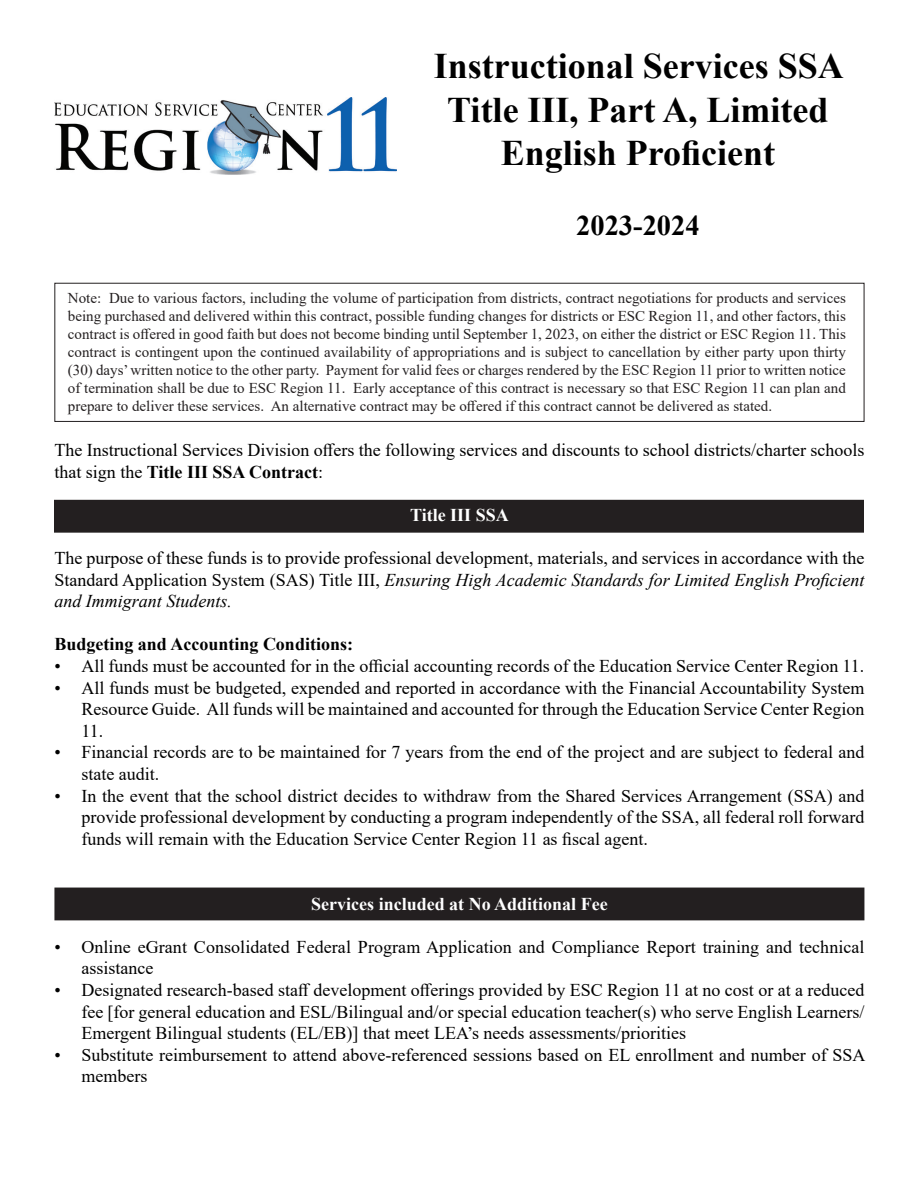
<style>
.page{position:relative;width:918px;height:1188px;background:#fff}
.page>*{position:absolute;margin:0;border:0;box-sizing:border-box;transform-origin:0 0}
.t1{font:700 36px "Times New Roman";color:#000}
.t2{font:700 28.5px "Times New Roman";color:#000}
.footnote_text{font:18px/21.6px "Times New Roman";color:#000}
.Body_Text{font:700 18px "Times New Roman";color:#fff}
.Body_Text_2{font:700 18px "Times New Roman";color:#000}
.t3{font:15px/18px "Times New Roman";color:#231f20;text-align:justify}
.s1{font-weight:700}
.s2{font-style:italic}
</style>
<div class="page">
<div style="left:55px;top:888px;width:809px;height:32px;background:#231f20"></div>
<div style="left:55px;top:501px;width:808px;height:31px;background:#231f20"></div>
<div style="left:54px;top:500px;width:810px;height:33px;border:2px solid #231f20"></div>
<img style="left:54px;top:97px;width:343px;height:77px">
<div style="left:54px;top:283px;width:810px;height:139px;border:1px solid #231f20"></div>
<p class="t1" style="left:434px;top:40px;width:412px">Instructional Services SSA</p>
<p class="t1" style="left:447px;top:84px;width:383px">Title III, Part A, Limited</p>
<p class="t1" style="left:501px;top:127px;width:276px">English Proficient</p>
<p class="t2" style="left:576px;top:205px;width:125px">2023-2024</p>
<p class="t3" style="left:68px;top:289px;width:779px">Note: Due to various factors, including the volume of participation from districts, contract negotiations for products and services being purchased and delivered within this contract, possible funding changes for districts or ESC Region 11, and other factors, this contract is offered in good faith but does not become binding until September 1, 2023, on either the district or ESC Region 11. This contract is contingent upon the continued availability of appropriations and is subject to cancellation by either party upon thirty (30) days’ written notice to the other party. Payment for valid fees or charges rendered by the ESC Region 11 prior to written notice of termination shall be due to ESC Region 11. Early acceptance of this contract is necessary so that ESC Region 11 can plan and prepare to deliver these services. An alternative contract may be offered if this contract cannot be delivered as stated.</p>
<p class="footnote_text" style="left:54px;top:439px;width:812px">The Instructional Services Division offers the following services and discounts to school districts/charter schools that sign the <span class="s1">Title III SSA Contract</span>:</p>
<p class="Body_Text" style="left:410px;top:502px;width:100px">Title III SSA</p>
<p class="footnote_text" style="left:54px;top:547px;width:812px;text-align:justify">The purpose of these funds is to provide professional development, materials, and services in accordance with the Standard Application System (SAS) Title III, <span class="s2">Ensuring High Academic Standards for Limited English Proficient and Immigrant Students.</span></p>
<p class="Body_Text_2" style="left:54px;top:631px;width:300px">Budgeting and Accounting Conditions:</p>
<p class="footnote_text" style="left:54px;top:655px;width:812px">• All funds must be accounted for in the official accounting records of the Education Service Center Region 11.</p>
<p class="footnote_text" style="left:81px;top:676px;width:785px;text-align:justify;text-indent:-27px">• All funds must be budgeted, expended and reported in accordance with the Financial Accountability System Resource Guide. All funds will be maintained and accounted for through the Education Service Center Region 11.</p>
<p class="footnote_text" style="left:81px;top:741px;width:785px;text-indent:-27px">• Financial records are to be maintained for 7 years from the end of the project and are subject to federal and state audit.</p>
<p class="footnote_text" style="left:81px;top:784px;width:785px;text-align:justify;text-indent:-27px">• In the event that the school district decides to withdraw from the Shared Services Arrangement (SSA) and provide professional development by conducting a program independently of the SSA, all federal roll forward funds will remain with the Education Service Center Region 11 as fiscal agent.</p>
<p class="Body_Text" style="left:311px;top:891px;width:298px">Services included at No Additional Fee</p>
<p class="footnote_text" style="left:81px;top:935px;width:785px;text-indent:-27px">• Online eGrant Consolidated Federal Program Application and Compliance Report training and technical assistance</p>
<p class="footnote_text" style="left:81px;top:979px;width:785px;text-align:justify;text-indent:-27px">• Designated research-based staff development offerings provided by ESC Region 11 at no cost or at a reduced fee [for general education and ESL/Bilingual and/or special education teacher(s) who serve English Learners/ Emergent Bilingual students (EL/EB)] that meet LEA’s needs assessments/priorities</p>
<p class="footnote_text" style="left:81px;top:1043px;width:785px;text-indent:-27px">• Substitute reimbursement to attend above-referenced sessions based on EL enrollment and number of SSA members</p>
</div>
